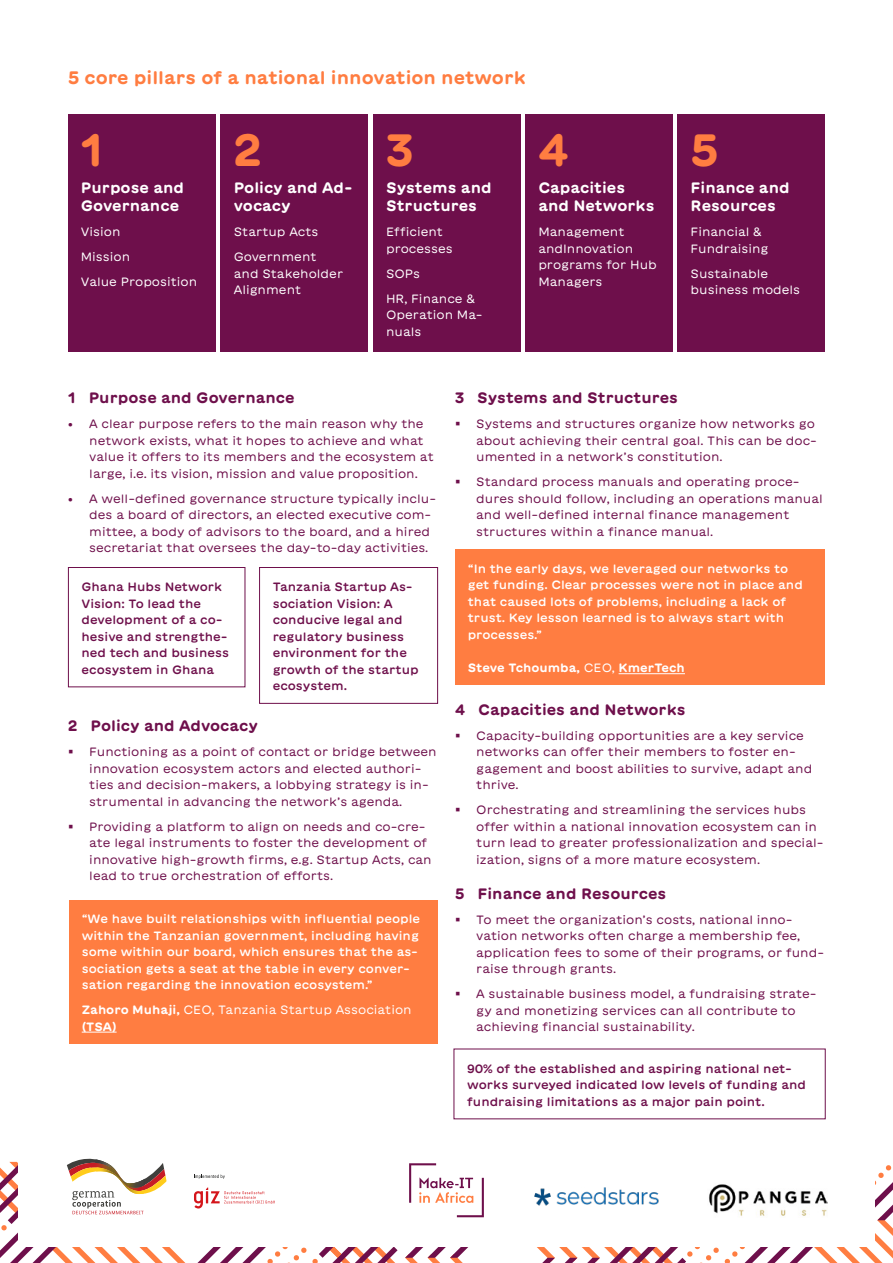
<style>
.page{position:relative;width:893px;height:1263px;background:#fff}
.page>*{position:absolute;margin:0;border:0;box-sizing:border-box;transform-origin:0 0}
.t1{font:700 45px "GT Maru";color:#ff7d41}
.t2{font:700 18px "GT Maru";color:#ff7d41}
.t3{font:700 15px "GT Maru";color:#6e0f4b}
.t4{font:700 15px/18px "GT Maru";color:#fff}
.t5{font:12px/16.5px "GT Maru";color:#6e0f4b}
.t6{font:500 12px/16.5px "GT Maru";color:#fff}
.t7{font:500 12px/16.5px "GT Maru";color:#6e0f4b}
.t8{font:12px/16.5px "GT Maru";color:#fff}
.t9{font:700 12px "GT Maru";color:#fff}
.s1{font-weight:700}
.s2{font-weight:400}
</style>
<div class="page">
<div style="left:68px;top:567px;width:177px;height:120px;border:1px solid #6e0f4b"></div>
<div style="left:259px;top:567px;width:179px;height:137px;border:1px solid #6e0f4b"></div>
<div style="left:69px;top:900px;width:368px;height:143px;background:#ff7d41"></div>
<hr style="left:82px;top:1032px;width:35px;height:1px;background:#fff">
<div style="left:455px;top:549px;width:370px;height:136px;background:#ff7d41"></div>
<hr style="left:619px;top:673px;width:66px;height:1px;background:#fff">
<div style="left:68px;top:115px;width:148px;height:237px;background:#6e0f4b"></div>
<div style="left:220px;top:115px;width:148px;height:237px;background:#6e0f4b"></div>
<div style="left:373px;top:115px;width:147px;height:237px;background:#6e0f4b"></div>
<div style="left:525px;top:115px;width:148px;height:237px;background:#6e0f4b"></div>
<div style="left:677px;top:115px;width:148px;height:237px;background:#6e0f4b"></div>
<svg style="left:0;top:1158px;width:893px;height:105px"></svg>
<img style="left:708px;top:1182px;width:119px;height:35px">
<img style="left:534px;top:1188px;width:124px;height:17px">
<h2 class="t2" style="left:68px;top:67px;width:459px">5 core pillars of a national innovation network</h2>
<h1 class="t1" style="left:81px;top:123px;width:24px">1</h1>
<h1 class="t1" style="left:234px;top:123px;width:30px">2</h1>
<p class="t4" style="left:234px;top:179px;width:121px">Policy and Ad&shy;vocacy</p>
<p class="t8" style="left:234px;top:219px;width:86px;line-height:25px">Startup Acts<br>Government</p>
<p class="t8" style="left:234px;top:265px;width:111px">and Stakeholder<br>Alignment</p>
<p class="t4" style="left:81px;top:179px;width:105px">Purpose and<br>Governance</p>
<p class="t8" style="left:81px;top:219px;width:118px;line-height:25px">Vision<br>Mission<br>Value Proposition</p>
<h1 class="t1" style="left:386px;top:123px;width:28px">3</h1>
<p class="t4" style="left:386px;top:179px;width:107px">Systems and<br>Structures</p>
<p class="t8" style="left:386px;top:224px;width:68px">Efficient processes</p>
<p class="t8" style="left:386px;top:261px;width:91px;line-height:25px">SOPs<br>HR, Finance &amp;</p>
<p class="t8" style="left:386px;top:307px;width:98px">Operation Ma&shy;nuals</p>
<h1 class="t1" style="left:538px;top:123px;width:32px">4</h1>
<p class="t4" style="left:538px;top:179px;width:118px">Capacities and Networks</p>
<p class="t8" style="left:538px;top:224px;width:120px">Management andInnovation programs for Hub<br>Managers</p>
<h1 class="t1" style="left:691px;top:123px;width:30px">5</h1>
<p class="t4" style="left:691px;top:179px;width:101px">Finance and<br>Resources</p>
<p class="t8" style="left:691px;top:224px;width:80px">Financial &amp;<br>Fundraising</p>
<p class="t8" style="left:691px;top:265px;width:111px">Sustainable business models</p>
<p class="t3" style="left:68px;top:389px;width:228px">1 Purpose and Governance</p>
<p class="t5" style="left:89px;top:415px;width:346px;text-indent:-21px">• A clear purpose refers to the main reason why the network exists, what it hopes to achieve and what value it offers to its members and the ecosystem at large, i.e. its vision, mission and value proposition.</p>
<p class="t5" style="left:89px;top:490px;width:348px;text-indent:-21px">• A well-defined governance structure typically inclu&shy;des a board of directors, an elected executive com&shy;mittee, a body of advisors to the board, and a hired secretariat that oversees the day-to-day activities.</p>
<p class="t7" style="left:82px;top:579px;width:149px">Ghana Hubs Network<br>Vision: To lead the development of a co&shy;hesive and strengthe&shy;ned tech and business ecosystem in Ghana</p>
<p class="t7" style="left:273px;top:579px;width:147px">Tanzania Startup As&shy;sociation Vision: A conducive legal and regulatory business environment for the growth of the startup ecosystem.</p>
<p class="t3" style="left:68px;top:717px;width:191px">2 Policy and Advocacy</p>
<p class="t5" style="left:89px;top:743px;width:349px;text-indent:-21px">▪ Functioning as a point of contact or bridge between innovation ecosystem actors and elected authori&shy;ties and decision-makers, a lobbying strategy is in&shy;strumental in advancing the network’s agenda.</p>
<p class="t5" style="left:89px;top:818px;width:344px;text-indent:-21px">▪ Providing a platform to align on needs and co-cre&shy;ate legal instruments to foster the development of innovative high-growth firms, e.g. Startup Acts, can lead to true orchestration of efforts.</p>
<p class="t6" style="left:82px;top:910px;width:340px">“We have built relationships with influential people within the Tanzanian government, including having some within our board, which ensures that the as&shy;sociation gets a seat at the table in every conver&shy;sation regarding the innovation ecosystem.”</p>
<p class="t8" style="left:82px;top:1001px;width:332px"><span class="s1">Zahoro Muhaji,</span> CEO, Tanzania Startup Association <span class="s1">(TSA)</span></p>
<p class="t3" style="left:455px;top:389px;width:225px">3 Systems and Structures</p>
<p class="t5" style="left:476px;top:415px;width:342px;text-indent:-21px">▪ Systems and structures organize how networks go about achieving their central goal. This can be doc&shy;umented in a network’s constitution.</p>
<p class="t5" style="left:476px;top:473px;width:348px;text-indent:-21px">▪ Standard process manuals and operating proce&shy;dures should follow, including an operations manual and well-defined internal finance management structures within a finance manual.</p>
<p class="t6" style="left:468px;top:560px;width:337px">“In the early days, we leveraged our networks to get funding. Clear processes were not in place and that caused lots of problems, including a lack of trust. Key lesson learned is to always start with processes.”</p>
<p class="t9" style="left:468px;top:661px;width:219px">Steve Tchoumba, <span class="s2">CEO,</span> KmerTech</p>
<p class="t3" style="left:455px;top:700px;width:232px">4 Capacities and Networks</p>
<p class="t5" style="left:476px;top:727px;width:338px;text-indent:-21px">▪ Capacity-building opportunities are a key service networks can offer their members to foster en&shy;gagement and boost abilities to survive, adapt and thrive.</p>
<p class="t5" style="left:476px;top:801px;width:349px;text-indent:-21px">▪ Orchestrating and streamlining the services hubs offer within a national innovation ecosystem can in turn lead to greater professionalization and special&shy;ization, signs of a more mature ecosystem.</p>
<p class="t3" style="left:455px;top:884px;width:213px">5 Finance and Resources</p>
<p class="t5" style="left:476px;top:911px;width:349px;text-indent:-21px">▪ To meet the organization’s costs, national inno&shy;vation networks often charge a membership fee, application fees to some of their programs, or fund&shy;raise through grants.</p>
<p class="t5" style="left:476px;top:985px;width:342px;text-indent:-21px">▪ A sustainable business model, a fundraising strate&shy;gy and monetizing services can all contribute to achieving financial sustainability.</p>
<p class="t7" style="left:467px;top:1060px;width:341px">90% of the established and aspiring national net&shy;works surveyed indicated low levels of funding and fundraising limitations as a major pain point.</p>
</div>
